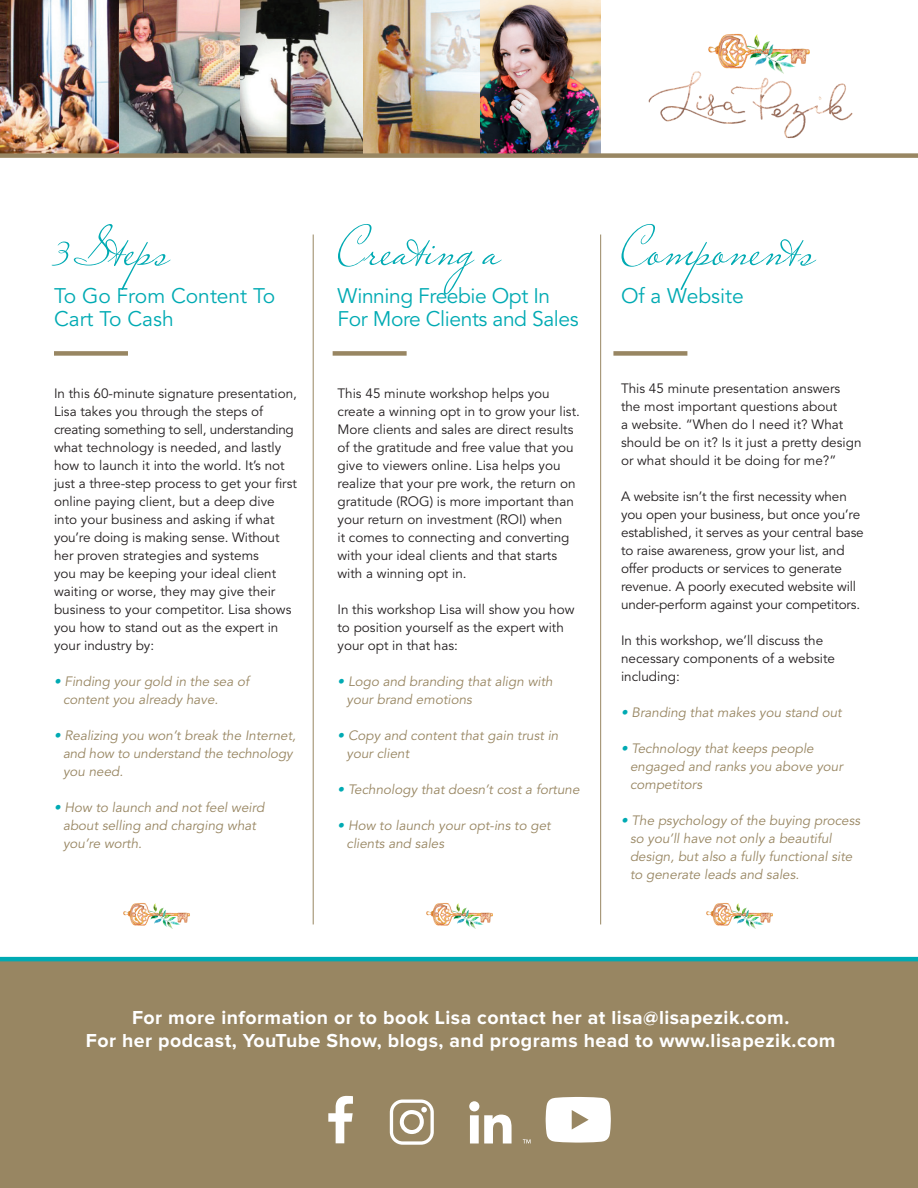
<style>
.page{position:relative;width:918px;height:1188px;background:#fff}
.page>*{position:absolute;margin:0;border:0;box-sizing:border-box;transform-origin:0 0}
.t1{font:55.5px "Miss Le Gatees";color:#00aab3}
.t2{font:21px/22.5px "Avenir LT Std";letter-spacing:-.02em;color:#00aab3}
.t3{font:21px/22.5px "Avenir LT Std";color:#00aab3}
.t4{font:700 19.5px "Proxima Nova";letter-spacing:.025em;color:#fff}
.t5{font:13.5px/18px "Avenir LT Std";color:#231f20}
.t6{font:italic 13.5px/18px "Avenir LT Std";color:#988662}
.s1{color:#00aab3}
</style>
<div class="page">
<img style="left:362px;top:0;width:238px;height:153px">
<img style="left:648px;top:33px;width:205px;height:105px">
<img style="left:426px;top:903px;width:67px;height:25px">
<img style="left:123px;top:903px;width:67px;height:25px">
<img style="left:706px;top:903px;width:67px;height:25px">
<img style="left:0;top:0;width:362px;height:153px">
<div style="left:0;top:961px;width:918px;height:227px;background:#988662"></div>
<div style="left:390px;top:1100px;width:44px;height:45px;border:3px solid #fff;border-radius:11px"></div>
<div style="left:400px;top:1110px;width:24px;height:24px;border:4px solid #fff;border-radius:50%"></div>
<svg style="left:421px;top:1107px;width:6px;height:5px"></svg>
<svg style="left:328px;top:1096px;width:25px;height:47px"></svg>
<svg style="left:469px;top:1101px;width:43px;height:42px"></svg>
<svg style="left:523px;top:1139px;width:8px;height:4px"></svg>
<svg style="left:546px;top:1097px;width:65px;height:46px;background:#f2f0eb"></svg>
<div style="left:54px;top:351px;width:74px;height:5px;background:#988662"></div>
<div style="left:333px;top:351px;width:74px;height:5px;background:#988662"></div>
<div style="left:613px;top:351px;width:74px;height:5px;background:#988662"></div>
<hr style="left:313px;top:235px;width:1px;height:689px;background:#988662">
<hr style="left:600px;top:235px;width:1px;height:689px;background:#988662">
<div style="left:0;top:153px;width:918px;height:5px;background:#988662"></div>
<hr style="left:0;top:957px;width:918px;height:4px;background:#00aab3">
<p class="t1" style="left:54px;top:212px;width:117px">3 Steps</p>
<p class="t3" style="left:54px;top:285px;width:223px">To Go From Content To<br>Cart To Cash</p>
<p class="t5" style="left:54px;top:384px;width:245px">In this 60-minute signature presentation, Lisa takes you through the steps of creating something to sell, understanding what technology is needed, and lastly how to launch it into the world. It’s not just a three-step process to get your first online paying client, but a deep dive into your business and asking if what you’re doing is making sense. Without her proven strategies and systems<br>you may be keeping your ideal client waiting or worse, they may give their business to your competitor. Lisa shows you how to stand out as the expert in your industry by:</p>
<p class="t6" style="left:63px;top:672px;width:188px;text-indent:-9px"><span class="s1">•</span> Finding your gold in the sea of content you already have.</p>
<p class="t6" style="left:63px;top:726px;width:235px;text-indent:-9px"><span class="s1">•</span> Realizing you won’t break the Internet, and how to understand the technology you need.</p>
<p class="t6" style="left:54px;top:798px;width:212px;text-align:center"><span class="s1">•</span> How to launch and not feel weird about selling and charging what</p>
<p class="t6" style="left:63px;top:834px;width:81px">you’re worth.</p>
<p class="t1" style="left:338px;top:212px;width:165px">Creating a</p>
<p class="t2" style="left:338px;top:285px;width:243px">Winning Freebie Opt In<br>For More Clients and Sales</p>
<p class="t5" style="left:338px;top:384px;width:244px">This 45 minute workshop helps you create a winning opt in to grow your list.<br>More clients and sales are direct results of the gratitude and free value that you give to viewers online. Lisa helps you realize that your pre work, the return on gratitude (ROG) is more important than your return on investment (ROI) when<br>it comes to connecting and converting with your ideal clients and that starts with a winning opt in.</p>
<p class="t5" style="left:338px;top:600px;width:239px">In this workshop Lisa will show you how to position yourself as the expert with your opt in that has:</p>
<p class="t6" style="left:346px;top:672px;width:208px;text-indent:-9px"><span class="s1">•</span> Logo and branding that align with your brand emotions</p>
<p class="t6" style="left:346px;top:726px;width:213px;text-indent:-9px"><span class="s1">•</span> Copy and content that gain trust in your client</p>
<p class="t6" style="left:338px;top:780px;width:244px"><span class="s1">•</span> Technology that doesn’t cost a fortune</p>
<p class="t6" style="left:346px;top:816px;width:206px;text-indent:-9px"><span class="s1">•</span> How to launch your opt-ins to get clients and sales</p>
<p class="t1" style="left:621px;top:212px;width:196px">Components</p>
<p class="t3" style="left:621px;top:285px;width:124px">Of a Website</p>
<p class="t5" style="left:621px;top:380px;width:242px">This 45 minute presentation answers the most important questions about<br>a website. “When do I need it? What should be on it? Is it just a pretty design or what should it be doing for me?”</p>
<p class="t5" style="left:621px;top:488px;width:244px">A website isn’t the first necessity when you open your business, but once you’re established, it serves as your central base to raise awareness, grow your list, and offer products or services to generate revenue. A poorly executed website will under-perform against your competitors.</p>
<p class="t5" style="left:621px;top:632px;width:216px">In this workshop, we’ll discuss the necessary components of a website including:</p>
<p class="t6" style="left:621px;top:704px;width:222px"><span class="s1">•</span> Branding that makes you stand out</p>
<p class="t6" style="left:630px;top:740px;width:214px;text-indent:-9px"><span class="s1">•</span> Technology that keeps people engaged and ranks you above your competitors</p>
<p class="t6" style="left:630px;top:812px;width:232px;text-indent:-9px"><span class="s1">•</span> The psychology of the buying process so you’ll have not only a beautiful design, but also a fully functional site to generate leads and sales.</p>
<p class="t4" style="left:132px;top:1006px;width:659px">For more information or to book Lisa contact her at lisa@lisapezik.com.</p>
<p class="t4" style="left:86px;top:1030px;width:751px">For her podcast, YouTube Show, blogs, and programs head to www.lisapezik.com</p>
</div>
